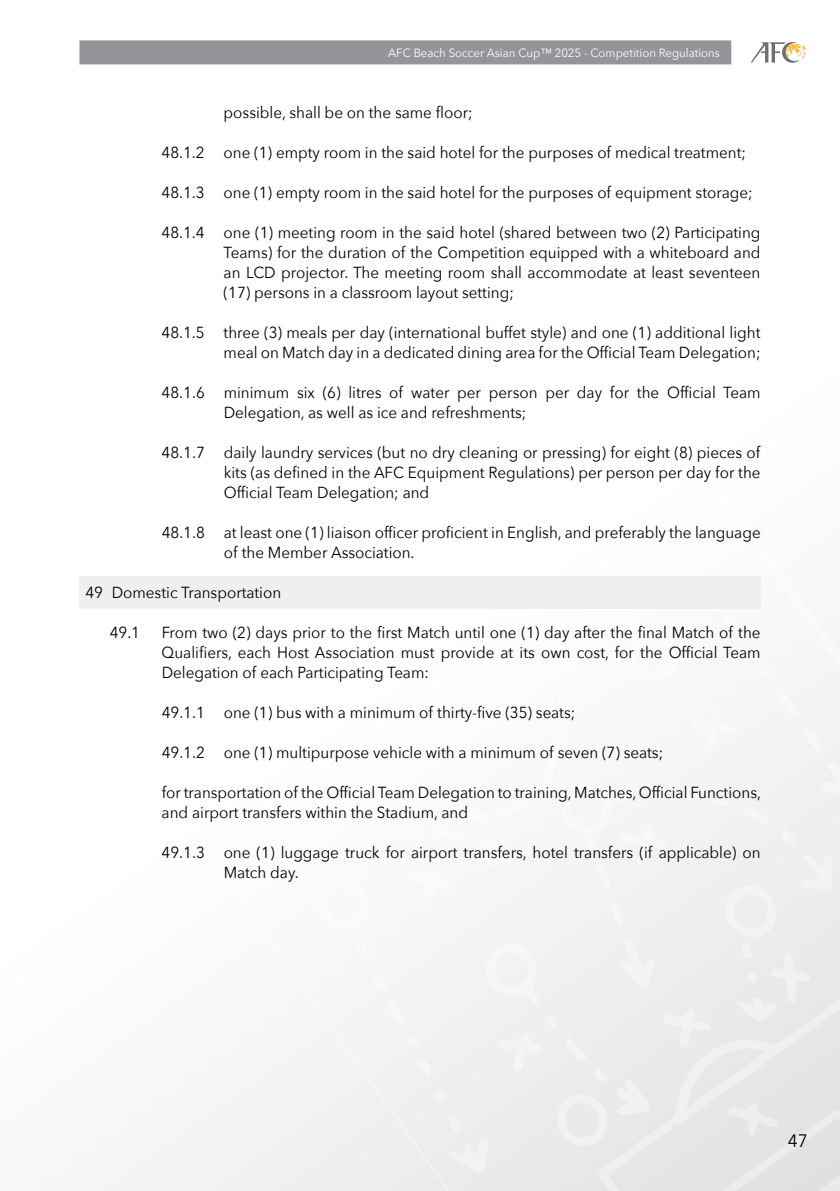
<style>
.page{position:relative;width:840px;height:1191px;background:#fff}
.page>*{position:absolute;margin:0;border:0;box-sizing:border-box;transform-origin:0 0}
.t1{font:18px "Avenir Next";color:#000;scale:.95 1}
.t2{font:16px/20px "Avenir Next";color:#000;scale:.95 1}
.t3{font:12px "Avenir Next";color:#fff;scale:.95 1}
</style>
<div class="page">
<svg style="left:79px;top:576px;width:760px;height:615px"></svg>
<svg style="left:130px;top:692px;width:63px;height:54px"></svg>
<svg style="left:311px;top:709px;width:46px;height:46px"></svg>
<svg style="left:444px;top:608px;width:48px;height:15px"></svg>
<svg style="left:281px;top:768px;width:46px;height:46px"></svg>
<svg style="left:293px;top:636px;width:49px;height:42px"></svg>
<svg style="left:232px;top:689px;width:30px;height:9px"></svg>
<svg style="left:276px;top:692px;width:23px;height:15px"></svg>
<svg style="left:205px;top:694px;width:13px;height:12px"></svg>
<div style="left:484px;top:940px;width:54px;height:65px;background:#f2f2f3"></div>
<svg style="left:624px;top:625px;width:58px;height:59px"></svg>
<div style="left:620px;top:938px;width:35px;height:49px;background:#efeff0"></div>
<div style="left:662px;top:1008px;width:47px;height:41px;background:#ebebec"></div>
<svg style="left:406px;top:865px;width:47px;height:42px"></svg>
<div style="left:688px;top:708px;width:47px;height:44px;background:#f6f6f6"></div>
<svg style="left:479px;top:834px;width:33px;height:32px"></svg>
<svg style="left:744px;top:649px;width:27px;height:27px"></svg>
<svg style="left:774px;top:689px;width:25px;height:28px"></svg>
<svg style="left:434px;top:827px;width:31px;height:13px"></svg>
<svg style="left:741px;top:804px;width:27px;height:20px"></svg>
<svg style="left:721px;top:615px;width:19px;height:22px"></svg>
<div style="left:802px;top:729px;width:37px;height:69px;background:#f1f2f2"></div>
<svg style="left:387px;top:1002px;width:17px;height:21px"></svg>
<svg style="left:609px;top:901px;width:15px;height:25px"></svg>
<svg style="left:355px;top:939px;width:14px;height:22px"></svg>
<svg style="left:373px;top:972px;width:16px;height:20px"></svg>
<svg style="left:399px;top:826px;width:22px;height:17px"></svg>
<svg style="left:779px;top:828px;width:15px;height:15px"></svg>
<svg style="left:710px;top:795px;width:18px;height:11px"></svg>
<div style="left:448px;top:1115px;width:41px;height:59px;background:#eceded"></div>
<div style="left:558px;top:779px;width:110px;height:109px;background:#f4f5f5"></div>
<svg style="left:417px;top:1060px;width:16px;height:17px"></svg>
<svg style="left:432px;top:1088px;width:16px;height:16px"></svg>
<svg style="left:681px;top:789px;width:18px;height:10px"></svg>
<div style="left:497px;top:1015px;width:155px;height:133px;background:#ececed"></div>
<svg style="left:316px;top:840px;width:75px;height:91px"></svg>
<svg style="left:406px;top:1034px;width:14px;height:13px"></svg>
<div style="left:723px;top:854px;width:108px;height:167px;background:#ececed"></div>
<svg style="left:726px;top:1100px;width:52px;height:36px;background:#e6e7e8"></svg>
<svg style="left:750px;top:42px;width:57px;height:21px"></svg>
<div style="left:79px;top:40px;width:651px;height:24px;background:#939598"></div>
<div style="left:79px;top:576px;width:681px;height:32px;background:#efeff0"></div>
<p class="t3" style="left:388px;top:43px;width:350px">AFC Beach Soccer Asian Cup™ 2025 - Competition Regulations</p>
<p class="t2" style="left:223px;top:102px;width:263px">possible, shall be on the same floor;</p>
<p class="t2" style="left:161px;top:142px;width:616px">48.1.2 one (1) empty room in the said hotel for the purposes of medical treatment;</p>
<p class="t2" style="left:161px;top:182px;width:623px">48.1.3 one (1) empty room in the said hotel for the purposes of equipment storage;</p>
<p class="t2" style="left:223px;top:222px;width:566px;text-align:justify;text-indent:-62px">48.1.4 one (1) meeting room in the said hotel (shared between two (2) Participating Teams) for the duration of the Competition equipped with a whiteboard and an LCD projector. The meeting room shall accommodate at least seventeen (17) persons in a classroom layout setting;</p>
<p class="t2" style="left:161px;top:322px;width:631px;text-align:right">48.1.5 three (3) meals per day (international buffet style) and one (1) additional light meal on Match day in a dedicated dining area for the Official Team Delegation;</p>
<p class="t2" style="left:223px;top:382px;width:566px;text-indent:-62px">48.1.6 minimum six (6) litres of water per person per day for the Official Team<br>Delegation, as well as ice and refreshments;</p>
<p class="t2" style="left:223px;top:442px;width:566px;text-align:justify;text-indent:-62px">48.1.7 daily laundry services (but no dry cleaning or pressing) for eight (8) pieces of kits (as defined in the AFC Equipment Regulations) per person per day for the Official Team Delegation; and</p>
<p class="t2" style="left:224px;top:522px;width:566px;text-indent:-62px">48.1.8 at least one (1) liaison officer proficient in English, and preferably the language of the Member Association.</p>
<p class="t2" style="left:85px;top:582px;width:207px">49 Domestic Transportation</p>
<p class="t2" style="left:110px;top:622px;width:33px">49.1</p>
<p class="t2" style="left:161px;top:622px;width:631px;text-align:justify">From two (2) days prior to the first Match until one (1) day after the final Match of the Qualifiers, each Host Association must provide at its own cost, for the Official Team Delegation of each Participating Team:</p>
<p class="t2" style="left:162px;top:702px;width:437px">49.1.1 one (1) bus with a minimum of thirty-five (35) seats;</p>
<p class="t2" style="left:162px;top:742px;width:529px">49.1.2 one (1) multipurpose vehicle with a minimum of seven (7) seats;</p>
<p class="t2" style="left:161px;top:782px;width:632px">for transportation of the Official Team Delegation to training, Matches, Official Functions, and airport transfers within the Stadium, and</p>
<p class="t2" style="left:223px;top:842px;width:566px;text-indent:-62px">49.1.3 one (1) luggage truck for airport transfers, hotel transfers (if applicable) on<br>Match day.</p>
<p class="t1" style="left:787px;top:1125px;width:22px">47</p>
</div>
